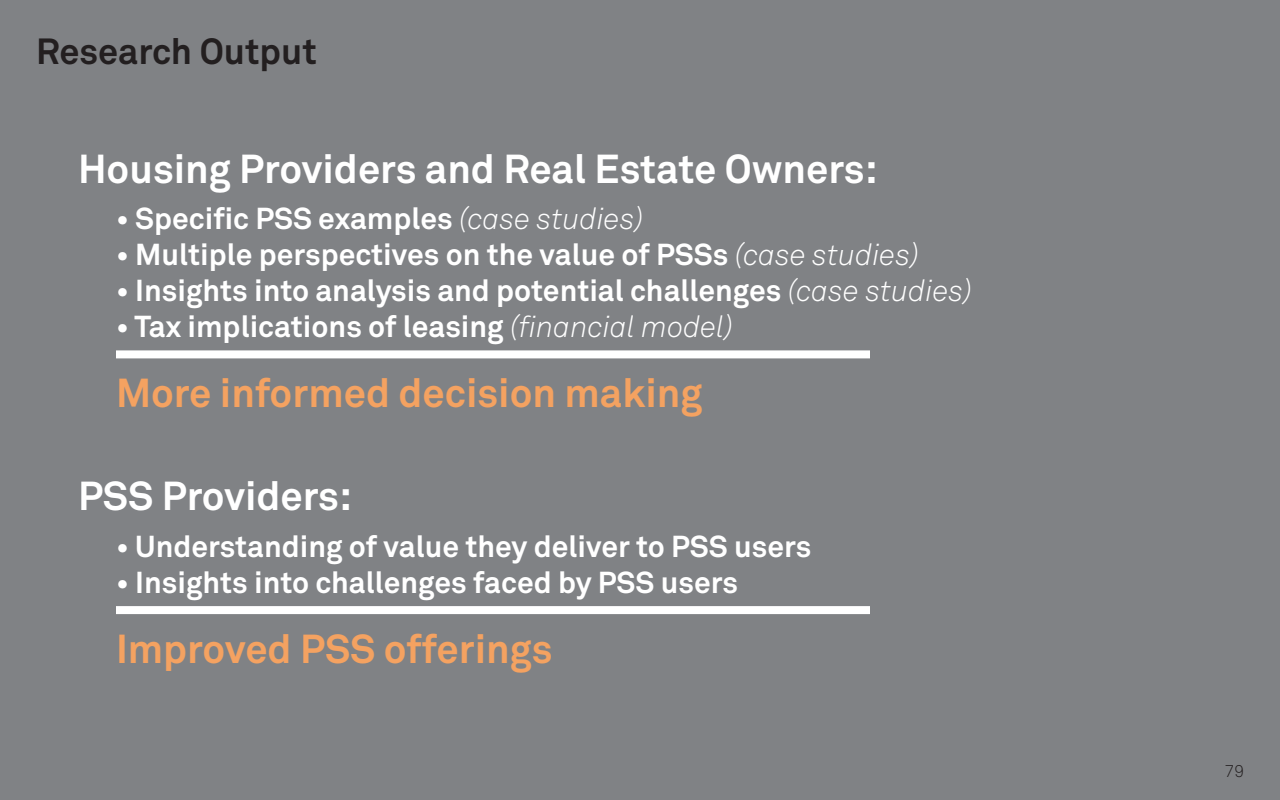
<style>
.page{position:relative;width:1280px;height:800px;background:#808285}
.page>*{position:absolute;margin:0;border:0;box-sizing:border-box;transform-origin:0 0}
._1_Chapter_Titles{font:700 40px "Akkurat Pro";color:#fff}
._1_Chapter_Titles-2{font:700 40px "Akkurat Pro";color:#f4a261}
._1_Chapter_Titles-3{font:700 36px "Akkurat Pro";color:#231f20}
._1_Chapter_Titles-4{font:700 30px "Akkurat Pro";color:#fff}
.t1{font:17px "Akkurat Light Pro";color:#231f20}
.s1{font-family:"Akkurat Light Pro";font-weight:400;font-style:italic}
</style>
<div class="page">
<div style="left:116px;top:350px;width:754px;height:8px;background:#fff"></div>
<div style="left:116px;top:606px;width:754px;height:8px;background:#fff"></div>
<p class="_1_Chapter_Titles-3" style="left:36px;top:29px;width:282px">Research Output</p>
<p class="_1_Chapter_Titles" style="left:78px;top:144px;width:801px">Housing Providers and Real Estate Owners:</p>
<p class="_1_Chapter_Titles-4" style="left:116px;top:200px;width:529px">• Specific PSS examples <span class="s1">(case studies)</span></p>
<p class="_1_Chapter_Titles-4" style="left:116px;top:236px;width:805px">• Multiple perspectives on the value of PSSs <span class="s1">(case studies)</span></p>
<p class="_1_Chapter_Titles-4" style="left:116px;top:272px;width:858px">• Insights into analysis and potential challenges <span class="s1">(case studies)</span></p>
<p class="_1_Chapter_Titles-4" style="left:116px;top:308px;width:619px">• Tax implications of leasing <span class="s1">(financial model)</span></p>
<p class="_1_Chapter_Titles-2" style="left:116px;top:368px;width:588px">More informed decision making</p>
<p class="_1_Chapter_Titles" style="left:78px;top:471px;width:275px">PSS Providers:</p>
<p class="_1_Chapter_Titles-4" style="left:116px;top:527px;width:697px">• Understanding of value they deliver to PSS users</p>
<p class="_1_Chapter_Titles-4" style="left:116px;top:563px;width:623px">• Insights into challenges faced by PSS users</p>
<p class="_1_Chapter_Titles-2" style="left:116px;top:624px;width:438px">Improved PSS offerings</p>
<p class="t1" style="left:1225px;top:761px;width:21px">79</p>
</div>
